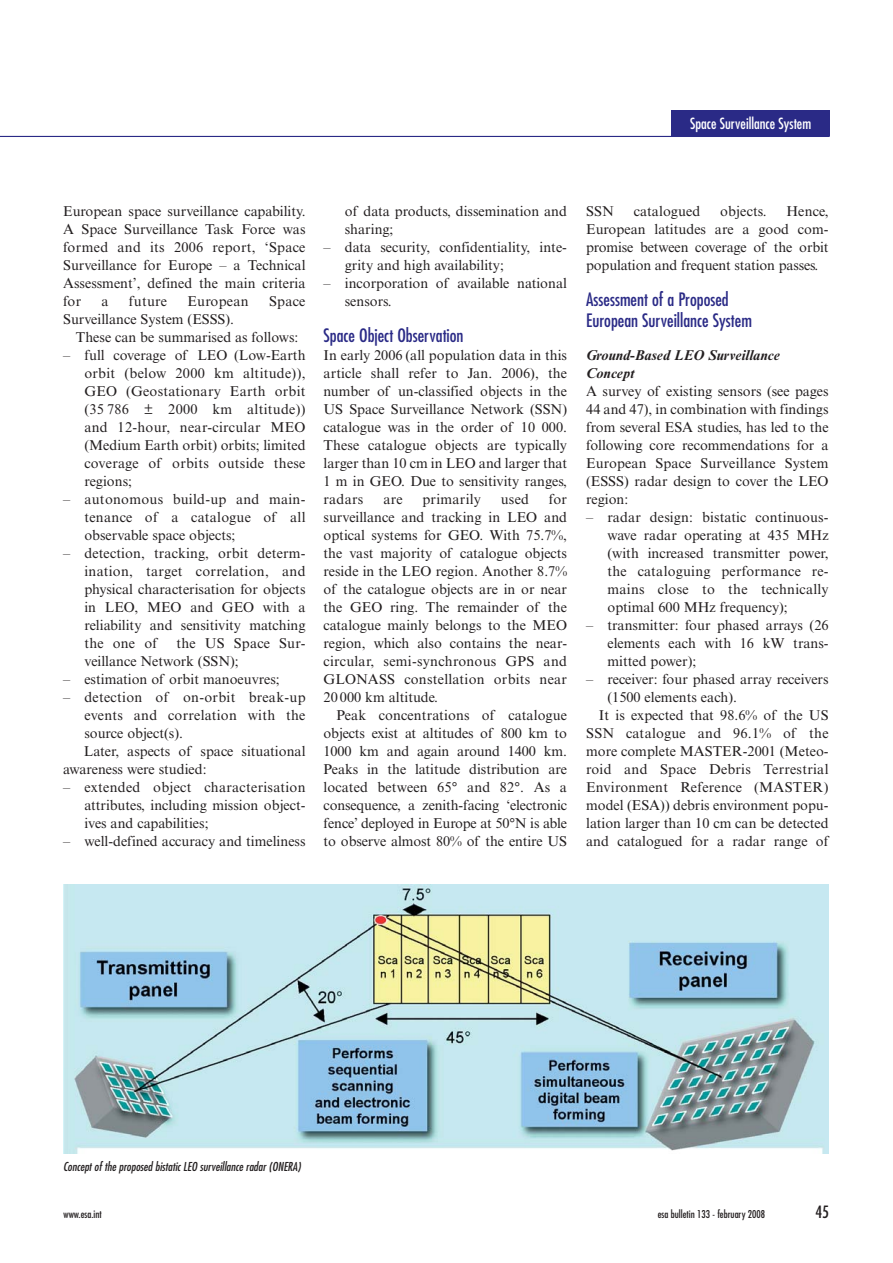
<style>
.page{position:relative;width:893px;height:1263px;background:#fff}
.page>*{position:absolute;margin:0;border:0;box-sizing:border-box;transform-origin:0 0}
.t1{font:condensed 18px/21px "Futura Std";color:#2a2a86}
.t2{font:condensed 16.5px "Futura Std";color:#231f20}
.t3{font:condensed 15px "Futura Std";color:#fff}
.t4{font:14.25px/18px "Times New Roman MT Std";color:#231f20;text-align:justify}
.t5{font:14.25px "Times New Roman MT Std";letter-spacing:.02em;color:#231f20}
.t6{font:italic 700 14.25px/18px "Times New Roman MT Std";color:#231f20}
.t7{font:italic condensed 12px "Futura Std";color:#231f20}
.t8{font:condensed 10.5px "Futura Std";color:#231f20}
</style>
<div class="page">
<div style="left:672px;top:110px;width:158px;height:26px;background:#2a2a86"></div>
<hr style="left:0;top:136px;width:830px;height:1px;background:#2a2a86">
<img style="left:63px;top:884px;width:766px;height:270px">
<p class="t3" style="left:690px;top:116px;width:123px">Space Surveillance System</p>
<p class="t4" style="left:63px;top:204px;width:244px">European space surveillance capability.<br>A Space Surveillance Task Force was formed and its 2006 report, ‘Space Surveillance for Europe – a Technical Assessment’, defined the main criteria for</p>
<p class="t4" style="left:102px;top:294px;width:9px">a</p>
<p class="t4" style="left:129px;top:294px;width:40px">future</p>
<p class="t5" style="left:187px;top:296px;width:63px">European</p>
<p class="t4" style="left:269px;top:294px;width:38px">Space</p>
<p class="t4" style="left:76px;top:312px;width:224px;text-indent:-13px">Surveillance System (ESSS).<br>These can be summarised as follows:</p>
<p class="t4" style="left:84px;top:348px;width:223px;text-indent:-21px">– full coverage of LEO (Low-Earth orbit (below 2000 km altitude)), GEO (Geostationary Earth orbit (35 786 ± 2000 km altitude)) and 12-hour, near-circular MEO (Medium Earth orbit) orbits; limited coverage of orbits outside these regions;</p>
<p class="t4" style="left:84px;top:492px;width:223px;text-indent:-21px">– autonomous build-up and main&shy;tenance of a catalogue of all observable space objects;</p>
<p class="t4" style="left:84px;top:546px;width:223px;text-indent:-21px">– detection, tracking, orbit determ&shy;ination, target correlation, and physical characterisation for objects in LEO, MEO and GEO with a reliability and sensitivity matching the one of</p>
<p class="t4" style="left:84px;top:636px;width:223px;text-indent:92px">the US Space Sur&shy;veillance Network (SSN);</p>
<p class="t4" style="left:63px;top:672px;width:218px">– estimation of orbit manoeuvres;</p>
<p class="t5" style="left:63px;top:692px;width:244px">– detection of on-orbit break-up</p>
<p class="t5" style="left:84px;top:710px;width:223px">events and correlation with the</p>
<p class="t4" style="left:84px;top:726px;width:100px">source object(s).</p>
<p class="t4" style="left:84px;top:744px;width:223px">Later, aspects of space situational</p>
<p class="t4" style="left:63px;top:762px;width:145px">awareness were studied:</p>
<p class="t4" style="left:84px;top:780px;width:223px;text-indent:-21px">– extended object characterisation attributes, including mission object&shy;ives and capabilities;</p>
<p class="t4" style="left:63px;top:834px;width:244px">– well-defined accuracy and timeliness</p>
<p class="t4" style="left:345px;top:204px;width:224px">of data products, dissemination and sharing;</p>
<p class="t4" style="left:345px;top:240px;width:224px;text-indent:-21px">– data security, confidentiality, inte&shy;grity and high availability;</p>
<p class="t4" style="left:345px;top:276px;width:224px;text-indent:-21px">– incorporation of available national sensors.</p>
<p class="t1" style="left:324px;top:326px;width:142px">Space Object Observation</p>
<p class="t4" style="left:324px;top:348px;width:245px">In early 2006 (all population data in this article shall refer to Jan. 2006), the number of un-classified objects in the US Space Surveillance Network (SSN) catalogue was in the order of 10 000.<br>These catalogue objects are typically larger than 10 cm in LEO and larger that 1 m in GEO. Due to sensitivity ranges, radars</p>
<p class="t4" style="left:383px;top:492px;width:21px">are</p>
<p class="t5" style="left:422px;top:494px;width:60px">primarily</p>
<p class="t4" style="left:501px;top:492px;width:30px">used</p>
<p class="t4" style="left:324px;top:492px;width:245px;text-indent:225px">for surveillance and tracking in LEO and optical systems for GEO. With 75.7%, the vast majority of catalogue objects reside in the LEO region. Another 8.7% of the catalogue objects are in or near the GEO ring. The remainder of the catalogue mainly belongs to the MEO region, which also contains the near&shy;circular, semi-synchronous GPS and GLONASS constellation orbits near 20 000 km altitude.</p>
<p class="t4" style="left:324px;top:708px;width:245px;text-indent:13px">Peak concentrations of catalogue objects exist at altitudes of 800 km to 1000 km and again around 1400 km.<br>Peaks in the latitude distribution are located between 65° and 82°. As a consequence, a zenith-facing ‘electronic fence’ deployed in Europe at 50°N is able to observe almost 80% of the entire US</p>
<p class="t4" style="left:586px;top:204px;width:29px">SSN</p>
<p class="t4" style="left:634px;top:204px;width:68px">catalogued</p>
<p class="t4" style="left:720px;top:204px;width:48px">objects.</p>
<p class="t4" style="left:586px;top:204px;width:244px;text-indent:200px">Hence, European latitudes are a good com&shy;promise between coverage of the orbit population and frequent station passes.</p>
<p class="t1" style="left:586px;top:290px;width:167px">Assessment of a Proposed<br>European Surveillance System</p>
<p class="t6" style="left:586px;top:348px;width:195px">Ground-Based LEO Surveillance<br>Concept</p>
<p class="t4" style="left:586px;top:384px;width:244px">A survey of existing sensors (see pages 44 and 47), in combination with findings from several ESA studies, has led to the following core recommendations for a European Space Surveillance System (ESSS) radar design to cover the LEO region:</p>
<p class="t4" style="left:607px;top:510px;width:223px;text-indent:-21px">– radar design: bistatic continuous&shy;wave radar operating at 435 MHz (with increased transmitter power, the cataloguing performance re&shy;mains close to the technically optimal 600 MHz frequency);</p>
<p class="t4" style="left:607px;top:618px;width:223px;text-indent:-21px">– transmitter: four phased arrays (26 elements each with 16 kW trans&shy;mitted power);</p>
<p class="t4" style="left:586px;top:672px;width:244px">– receiver: four phased array receivers</p>
<p class="t4" style="left:607px;top:690px;width:131px">(1500 elements each).</p>
<p class="t4" style="left:599px;top:708px;width:231px">It is expected that 98.6% of the US</p>
<p class="t5" style="left:586px;top:728px;width:244px">SSN catalogue and 96.1% of the</p>
<p class="t4" style="left:586px;top:744px;width:244px">more complete MASTER-2001 (Meteo-</p>
<p class="t5" style="left:586px;top:764px;width:244px">roid and Space Debris Terrestrial</p>
<p class="t5" style="left:586px;top:782px;width:244px">Environment Reference (MASTER)</p>
<p class="t4" style="left:586px;top:798px;width:244px">model (ESA)) debris environment popu-</p>
<p class="t4" style="left:586px;top:816px;width:244px">lation larger than 10 cm can be detected</p>
<p class="t4" style="left:586px;top:834px;width:244px">and catalogued for a radar range of</p>
<p class="t7" style="left:63px;top:1161px;width:239px">Concept of the proposed bistatic LEO surveillance radar (ONERA)</p>
<p class="t8" style="left:64px;top:1209px;width:40px">www.esa.int</p>
<p class="t8" style="left:658px;top:1209px;width:109px">esa bulletin 133 - february 2008</p>
<p class="t2" style="left:815px;top:1204px;width:15px">45</p>
</div>
